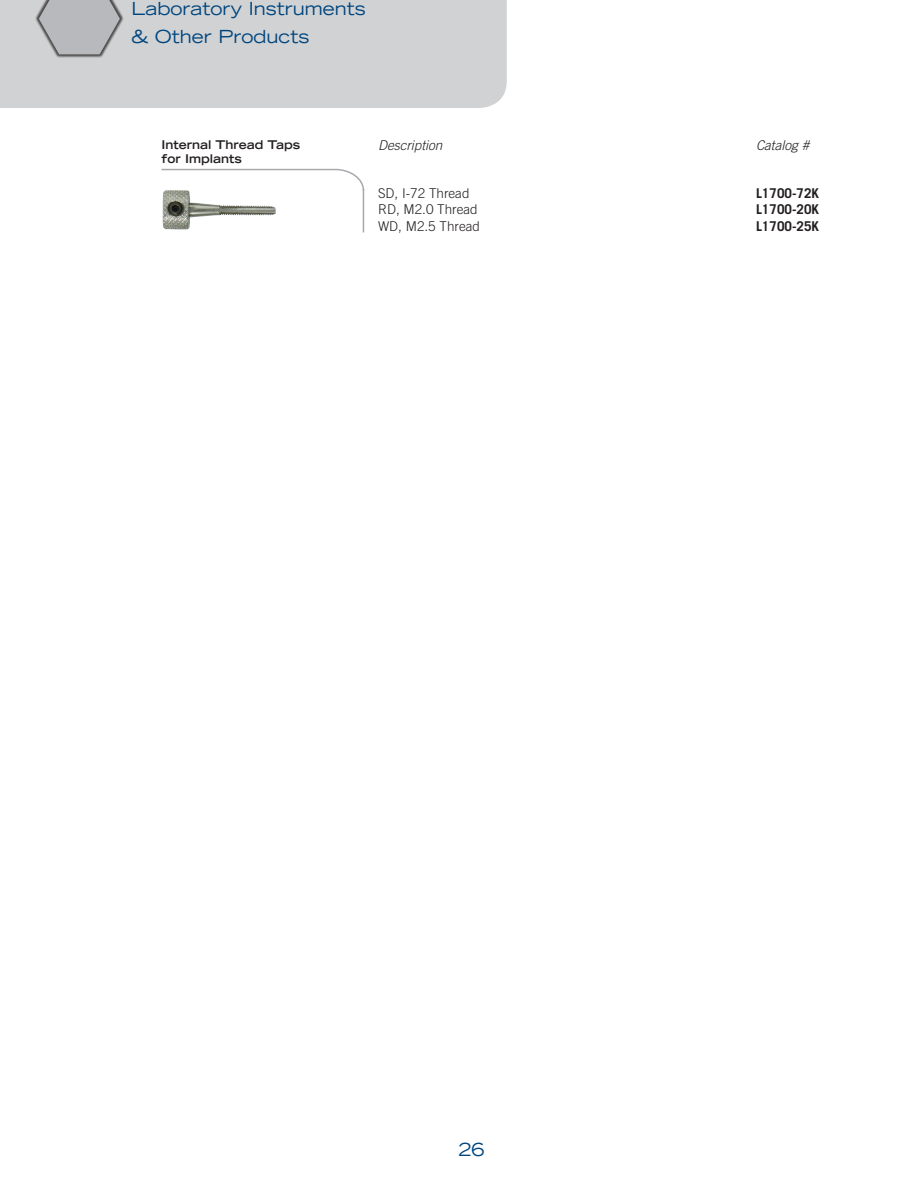
<style>
.page{position:relative;width:918px;height:1188px;background:#fff}
.page>*{position:absolute;margin:0;border:0;box-sizing:border-box;transform-origin:0 0}
.t1{font:expanded 18px/28.5px "Trade Gothic LT Std";color:#00467e}
.t2{font:300 13.5px "Trade Gothic LT Std";color:#231f20}
.t3{font:700 13.5px "Trade Gothic LT Std";color:#231f20}
.t4{font:italic 300 13.5px "Trade Gothic LT Std";color:#231f20}
.t5{font:700 expanded 12px/14.4px "Trade Gothic LT Std";color:#231f20}
</style>
<div class="page">
<div style="left:0;top:0;width:507px;height:108px;background:#d1d2d4"></div>
<hr style="left:162px;top:169px;width:173px;height:1px;background:#a8a9ad">
<svg style="left:334px;top:168px;width:31px;height:24px"></svg>
<hr style="left:363px;top:189px;width:1px;height:43px;background:#a8a9ad">
<img style="left:163px;top:190px;width:113px;height:39px">
<div style="left:35px;top:0;width:89px;height:58px;background:#231f20;opacity:.75"></div>
<svg style="left:39px;top:0;width:81px;height:54px;background:#b4b5b8"></svg>
<h1 class="t1" style="left:131px;top:-6px;width:236px">Laboratory Instruments &amp; Other Products</h1>
<p class="t5" style="left:162px;top:137px;width:140px">Internal Thread Taps for Implants</p>
<p class="t4" style="left:378px;top:137px;width:66px">Description</p>
<p class="t4" style="left:756px;top:137px;width:55px">Catalog #</p>
<p class="t2" style="left:378px;top:185px;width:93px">SD, I-72 Thread</p>
<p class="t3" style="left:756px;top:185px;width:65px">L1700-72K</p>
<p class="t2" style="left:378px;top:202px;width:101px">RD, M2.0 Thread</p>
<p class="t3" style="left:756px;top:201px;width:65px">L1700-20K</p>
<p class="t2" style="left:378px;top:218px;width:104px">WD, M2.5 Thread</p>
<p class="t3" style="left:756px;top:218px;width:65px">L1700-25K</p>
<h1 class="t1" style="left:459px;top:1135px;width:27px">26</h1>
</div>
